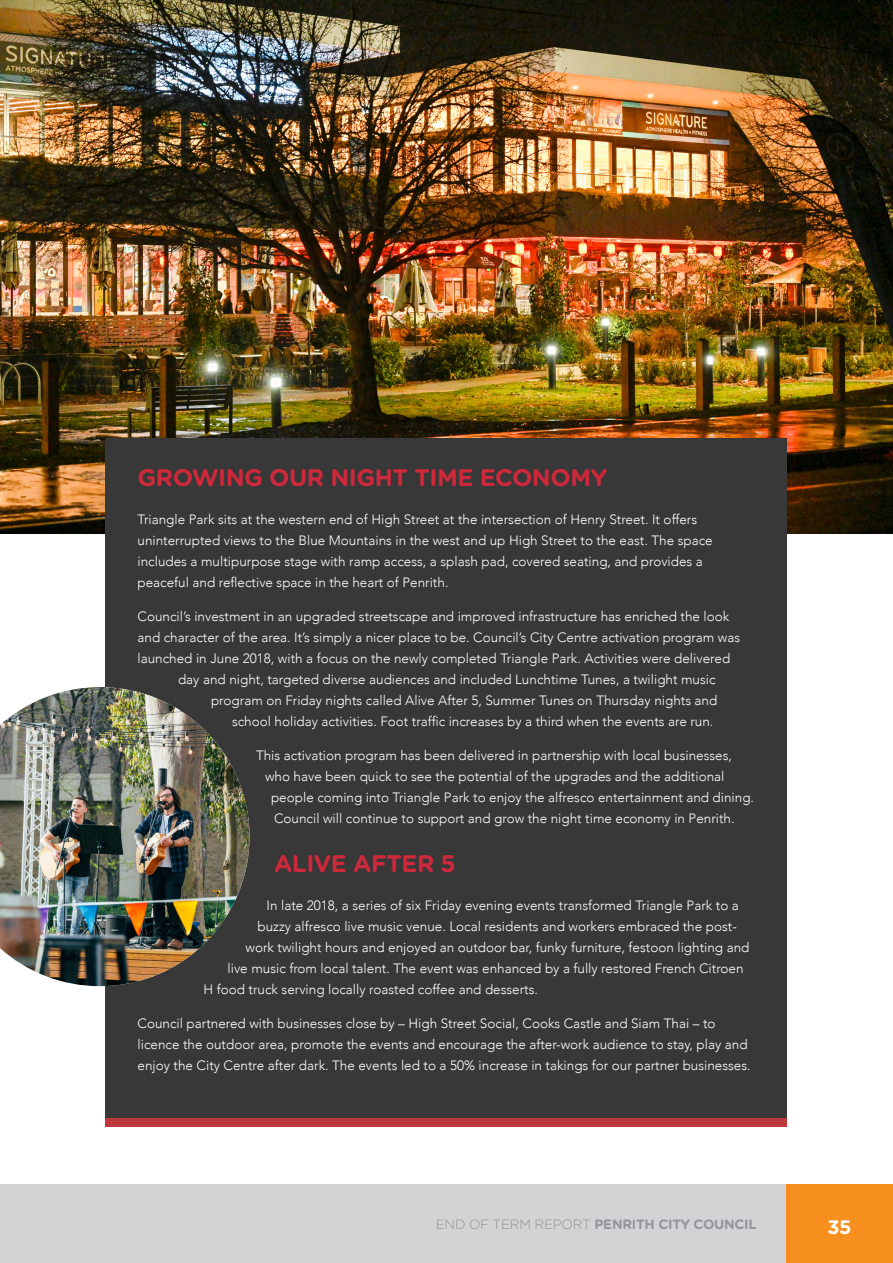
<style>
.page{position:relative;width:893px;height:1263px;background:#fff}
.page>*{position:absolute;margin:0;border:0;box-sizing:border-box;transform-origin:0 0}
.t1{font:700 24px "Gotham Rounded";letter-spacing:-.02em;color:#ce283b}
.t2{font:700 19.5px "Gotham Rounded";color:#fff}
.Paragraph_Style_1{font:300 13.5px/21px "Avenir";color:#fff}
.t3{font:700 13.5px "Gotham Rounded";letter-spacing:-.02em;color:#939598}
.s1{font-weight:300}
</style>
<div class="page">
<img style="left:0;top:0;width:893px;height:534px">
<div style="left:106px;top:439px;width:681px;height:679px;background:#383839"></div>
<div style="left:106px;top:1118px;width:681px;height:8px;background:#be383e"></div>
<img style="left:0;top:687px;width:249px;height:299px">
<div style="left:786px;top:1184px;width:107px;height:79px;background:#f7901e"></div>
<div style="left:0;top:1184px;width:786px;height:79px;background:#d1d3d4"></div>
<h1 class="t1" style="left:138px;top:460px;width:471px">GROWING OUR NIGHT TIME ECONOMY</h1>
<p class="Paragraph_Style_1" style="left:138px;top:509px;width:577px">Triangle Park sits at the western end of High Street at the intersection of Henry Street. It offers uninterrupted views to the Blue Mountains in the west and up High Street to the east. The space includes a multipurpose stage with ramp access, a splash pad, covered seating, and provides a peaceful and reflective space in the heart of Penrith.</p>
<p class="Paragraph_Style_1" style="left:138px;top:606px;width:593px">Council’s investment in an upgraded streetscape and improved infrastructure has enriched the look</p>
<p class="Paragraph_Style_1" style="left:138px;top:627px;width:604px">and character of the area. It’s simply a nicer place to be. Council’s City Centre activation program was</p>
<p class="Paragraph_Style_1" style="left:138px;top:648px;width:594px">launched in June 2018, with a focus on the newly completed Triangle Park. Activities were delivered</p>
<p class="Paragraph_Style_1" style="left:178px;top:669px;width:539px">day and night, targeted diverse audiences and included Lunchtime Tunes, a twilight music</p>
<p class="Paragraph_Style_1" style="left:211px;top:690px;width:508px">program on Friday nights called Alive After 5, Summer Tunes on Thursday nights and</p>
<p class="Paragraph_Style_1" style="left:232px;top:711px;width:483px">school holiday activities. Foot traffic increases by a third when the events are run.</p>
<p class="Paragraph_Style_1" style="left:256px;top:744px;width:477px">This activation program has been delivered in partnership with local businesses,</p>
<p class="Paragraph_Style_1" style="left:265px;top:765px;width:461px">who have been quick to see the potential of the upgrades and the additional</p>
<p class="Paragraph_Style_1" style="left:271px;top:786px;width:485px">people coming into Triangle Park to enjoy the alfresco entertainment and dining.</p>
<p class="Paragraph_Style_1" style="left:274px;top:807px;width:462px">Council will continue to support and grow the night time economy in Penrith.</p>
<h1 class="t1" style="left:274px;top:846px;width:183px">ALIVE AFTER 5</h1>
<p class="Paragraph_Style_1" style="left:267px;top:895px;width:474px">In late 2018, a series of six Friday evening events transformed Triangle Park to a</p>
<p class="Paragraph_Style_1" style="left:258px;top:916px;width:481px">buzzy alfresco live music venue. Local residents and workers embraced the post-</p>
<p class="Paragraph_Style_1" style="left:246px;top:937px;width:505px">work twilight hours and enjoyed an outdoor bar, funky furniture, festoon lighting and</p>
<p class="Paragraph_Style_1" style="left:228px;top:958px;width:518px">live music from local talent. The event was enhanced by a fully restored French Citroen</p>
<p class="Paragraph_Style_1" style="left:204px;top:979px;width:336px">H food truck serving locally roasted coffee and desserts.</p>
<p class="Paragraph_Style_1" style="left:138px;top:1013px;width:615px">Council partnered with businesses close by – High Street Social, Cooks Castle and Siam Thai – to licence the outdoor area, promote the events and encourage the after-work audience to stay, play and enjoy the City Centre after dark. The events led to a 50% increase in takings for our partner businesses.</p>
<p class="t3" style="left:436px;top:1214px;width:323px"><span class="s1">END OF TERM REPORT</span> PENRITH CITY COUNCIL</p>
<h2 class="t2" style="left:827px;top:1212px;width:25px">35</h2>
</div>
